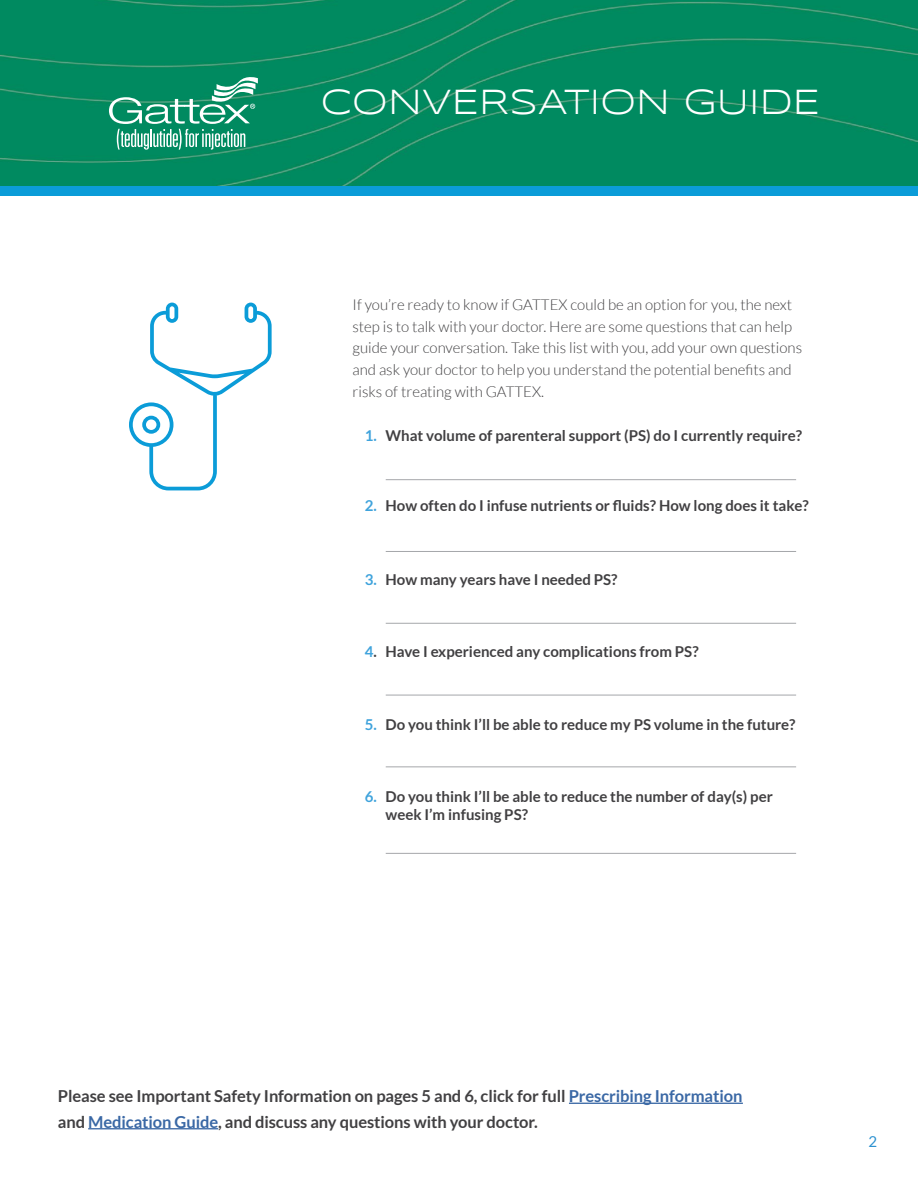
<style>
.page{position:relative;width:918px;height:1188px;background:#fff}
.page>*{position:absolute;margin:0;border:0;box-sizing:border-box;transform-origin:0 0}
.t1{font:36.15px "Syncopate";letter-spacing:.005em;color:#fff}
.t2{font:700 16.5px/25.5px "Lato";letter-spacing:-.005em;color:#414042}
.t3{font:700 15px/18px "Lato";color:#414042}
.t4{font:300 15px/21.6px "Lato";color:#414042}
.t5{font:15px "Lato";color:#2d92d0}
.s1{color:#3fa3dc}
.s2{color:#3a68a5}
</style>
<div class="page">
<div style="left:0;top:0;width:918px;height:186px;background:#008a60"></div>
<hr style="left:569px;top:1103px;width:174px;height:1px;background:#3a68a5">
<hr style="left:88px;top:1128px;width:130px;height:1px;background:#3a68a5">
<div style="left:0;top:186px;width:918px;height:10px;background:#0b9cd8"></div>
<svg style="left:109px;top:77px;width:149px;height:73px;background:#3aa483"></svg>
<svg style="left:129px;top:303px;width:143px;height:187px"></svg>
<hr style="left:386px;top:479px;width:410px;height:1px;background:#a5a7aa">
<hr style="left:386px;top:551px;width:410px;height:1px;background:#a5a7aa">
<hr style="left:386px;top:623px;width:410px;height:1px;background:#a5a7aa">
<hr style="left:386px;top:695px;width:410px;height:1px;background:#a5a7aa">
<hr style="left:386px;top:767px;width:410px;height:1px;background:#a5a7aa">
<hr style="left:386px;top:853px;width:410px;height:1px;background:#a5a7aa">
<h1 class="t1" style="left:321px;top:82px;width:501px">CONVERSATION GUIDE</h1>
<p class="t4" style="left:353px;top:294px;width:451px">If you’re ready to know if GATTEX could be an option for you, the next step is to talk with your doctor. Here are some questions that can help guide your conversation. Take this list with you, add your own questions and ask your doctor to help you understand the potential benefits and risks of treating with GATTEX.</p>
<p class="t3" style="left:365px;top:426px;width:439px"><span class="s1">1.</span> What volume of parenteral support (PS) do I currently require?</p>
<p class="t3" style="left:365px;top:497px;width:445px"><span class="s1">2.</span> How often do I infuse nutrients or fluids? How long does it take?</p>
<p class="t3" style="left:365px;top:570px;width:254px"><span class="s1">3.</span> How many years have I needed PS?</p>
<p class="t3" style="left:365px;top:642px;width:335px"><span class="s1">4</span>. Have I experienced any complications from PS?</p>
<p class="t3" style="left:365px;top:716px;width:432px"><span class="s1">5.</span> Do you think I’ll be able to reduce my PS volume in the future?</p>
<p class="t3" style="left:386px;top:788px;width:389px;text-indent:-21px"><span class="s1">6.</span> Do you think I’ll be able to reduce the number of day(s) per week I’m infusing PS?</p>
<p class="t2" style="left:58px;top:1083px;width:686px">Please see Important Safety Information on pages 5 and 6, click for full <span class="s2">Prescribing Information </span>and <span class="s2">Medication Guide</span>, and discuss any questions with your doctor.</p>
<p class="t5" style="left:868px;top:1134px;width:10px">2</p>
</div>
